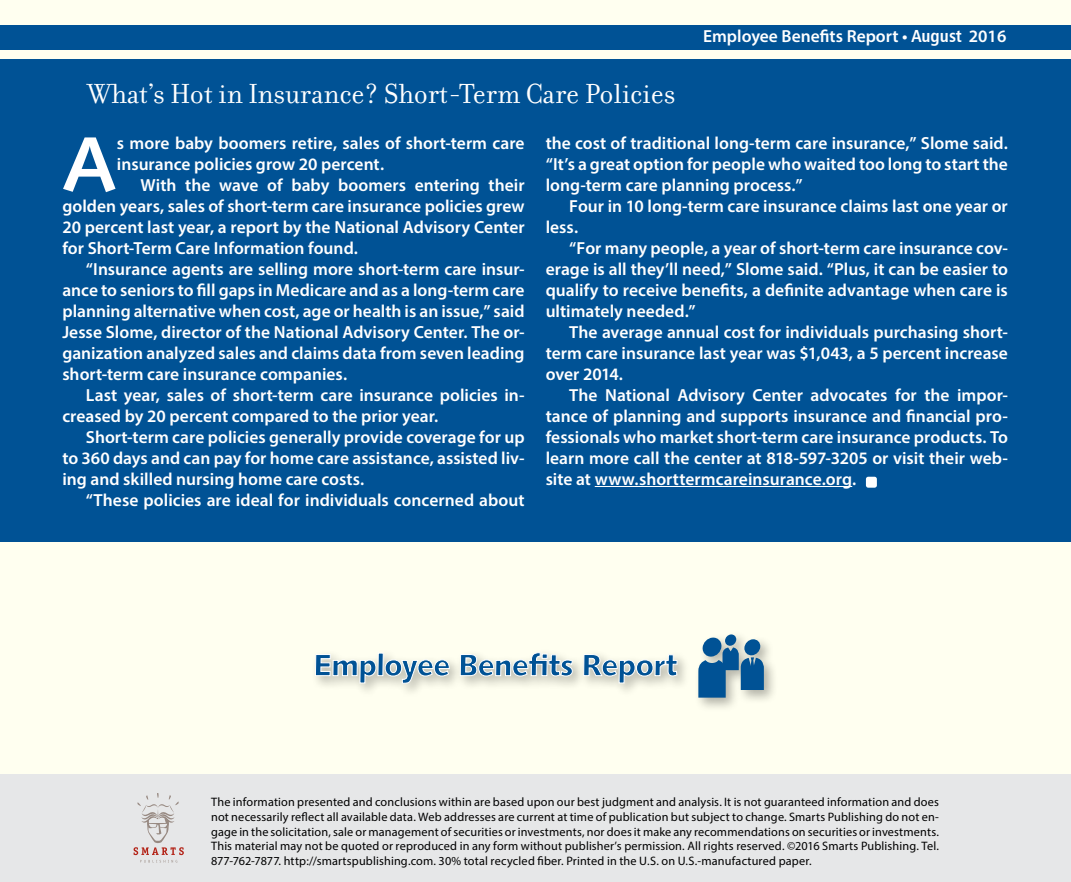
<style>
.page{position:relative;width:1071px;height:882px;background:#fff}
.page>*{position:absolute;margin:0;border:0;box-sizing:border-box;transform-origin:0 0}
.t1{font:77.17px "Humanist 531 BT Bold A";color:#fff}
.t2{font:29.75px "Filosofia";color:#fff}
.t3{font:600 17.5px/21px "Myriad Pro";color:#fff;text-align:justify}
.t4{font:12.25px/14.7px "Myriad Pro";letter-spacing:.015em;color:#000;text-align:justify}
.s1{font-family:"Humanist 777 BT Bold Condensed B";font-weight:400}
</style>
<div class="page">
<div style="left:1px;top:1px;width:1070px;height:881px;background:#fffff0"></div>
<div style="left:0;top:25px;width:1071px;height:24px;background:#005295"></div>
<div style="left:0;top:775px;width:1071px;height:107px;background:#e6e7e8"></div>
<svg style="left:134px;top:793px;width:50px;height:70px"></svg>
<div style="left:0;top:59px;width:1071px;height:483px;background:#005295"></div>
<div style="left:310px;top:648px;width:381px;height:50px;background:#000;opacity:.3"></div>
<svg style="left:315px;top:652px;width:363px;height:32px"></svg>
<div style="left:694px;top:630px;width:84px;height:82px;background:#000;opacity:.3"></div>
<div style="left:702px;top:637px;width:20px;height:20px;background:#005295;border-radius:50%"></div>
<div style="left:725px;top:634px;width:11px;height:12px;background:#005295;border-radius:50%"></div>
<div style="left:744px;top:639px;width:17px;height:17px;background:#005295;border-radius:50%"></div>
<svg style="left:698px;top:647px;width:66px;height:51px;background:#4b81a8"></svg>
<hr style="left:595px;top:486px;width:257px;height:1px;background:#fff">
<div style="left:866px;top:477px;width:11px;height:11px;background:#fff;border-radius:2px"></div>
<p class="t3" style="left:703px;top:26px;width:305px">Employee Benefits Report • <span class="s1">August</span> 2016</p>
<h2 class="t2" style="left:88px;top:77px;width:590px">What’s Hot in Insurance? Short-Term Care Policies</h2>
<h1 class="t1" style="left:62px;top:116px;width:56px">A</h1>
<p class="t3" style="left:117px;top:132px;width:409px">s more baby boomers retire, sales of short-term care insurance policies grow 20 percent.</p>
<p class="t3" style="left:546px;top:132px;width:464px">the cost of traditional long-term care insurance,” Slome said. “It’s a great option for people who waited too long to start the long-term care planning process.”</p>
<p class="t3" style="left:546px;top:195px;width:464px;text-indent:24px">Four in 10 long-term care insurance claims last one year or less.</p>
<p class="t3" style="left:546px;top:237px;width:464px;text-indent:24px">“For many people, a year of short-term care insurance cov&shy;erage is all they’ll need,” Slome said. “Plus, it can be easier to qualify to receive benefits, a definite advantage when care is ultimately needed.”</p>
<p class="t3" style="left:546px;top:321px;width:464px;text-indent:24px">The average annual cost for individuals purchasing short&shy;term care insurance last year was $1,043, a 5 percent increase over 2014.</p>
<p class="t3" style="left:546px;top:384px;width:464px;text-indent:24px">The National Advisory Center advocates for the impor&shy;tance of planning and supports insurance and financial pro&shy;fessionals who market short-term care insurance products. To learn more call the center at 818-597-3205 or visit their web&shy;site at www.shorttermcareinsurance.org.</p>
<p class="t3" style="left:62px;top:174px;width:464px;text-indent:78px">With the wave of baby boomers entering their golden years, sales of short-term care insurance policies grew 20 percent last year, a report by the National Advisory Center for Short-Term Care Information found.</p>
<p class="t3" style="left:62px;top:258px;width:464px;text-indent:24px">“Insurance agents are selling more short-term care insur&shy;ance to seniors to fill gaps in Medicare and as a long-term care planning alternative when cost, age or health is an issue,” said Jesse Slome, director of the National Advisory Center. The or&shy;ganization analyzed sales and claims data from seven leading short-term care insurance companies.</p>
<p class="t3" style="left:62px;top:384px;width:464px;text-indent:24px">Last year, sales of short-term care insurance policies in&shy;creased by 20 percent compared to the prior year.</p>
<p class="t3" style="left:62px;top:426px;width:464px;text-indent:24px">Short-term care policies generally provide coverage for up to 360 days and can pay for home care assistance, assisted liv&shy;ing and skilled nursing home care costs.</p>
<p class="t3" style="left:86px;top:489px;width:440px">“These policies are ideal for individuals concerned about</p>
<p class="t4" style="left:211px;top:794px;width:730px">The information presented and conclusions within are based upon our best judgment and analysis. It is not guaranteed information and does not necessarily reflect all available data. Web addresses are current at time of publication but subject to change. Smarts Publishing do not en&shy;gage in the solicitation, sale or management of securities or investments, nor does it make any recommendations on securities or investments.<br>This material may not be quoted or reproduced in any form without publisher’s permission. All rights reserved. ©2016 Smarts Publishing. Tel.<br>877-762-7877. http://smartspublishing.com. 30% total recycled fiber. Printed in the U.S. on U.S.-manufactured paper.</p>
</div>
